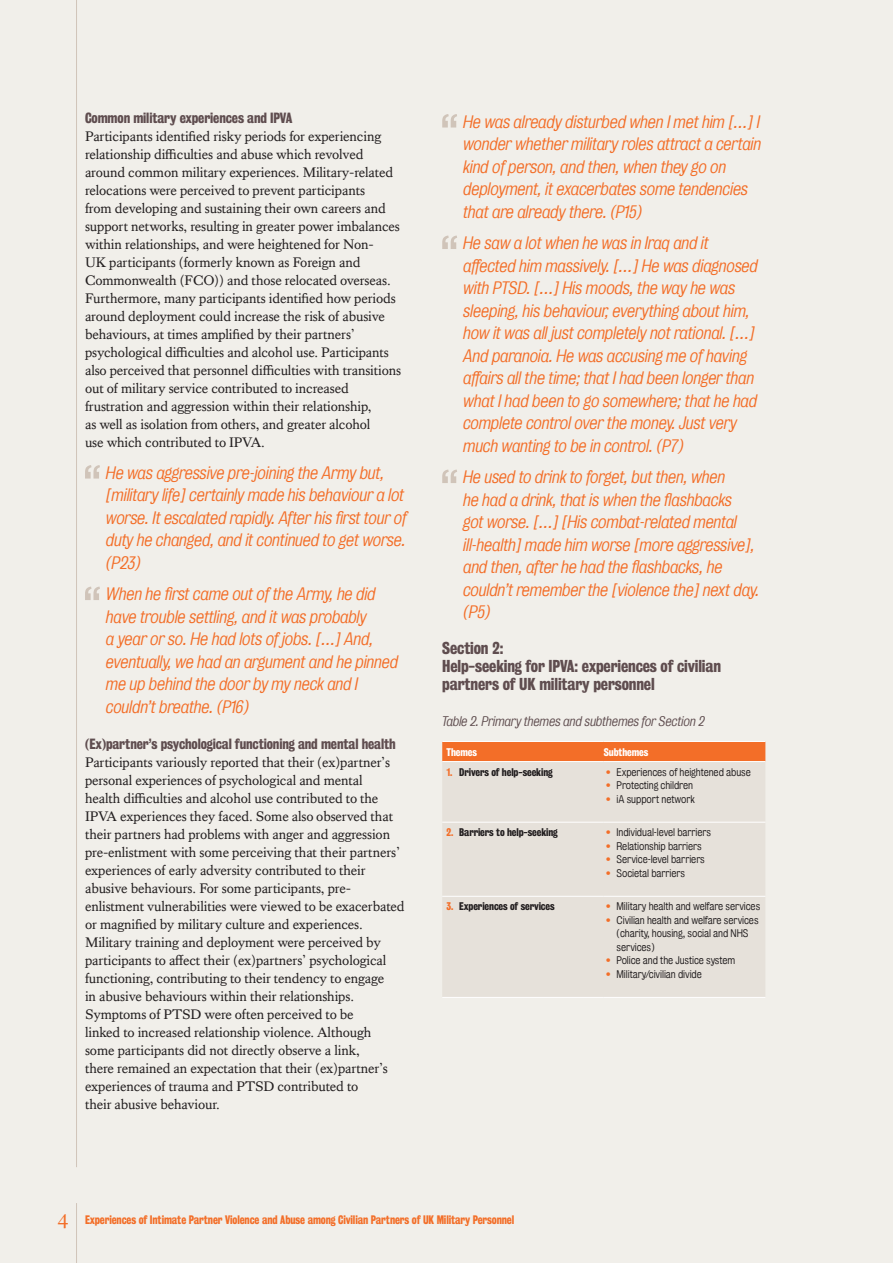
<style>
.page{position:relative;width:893px;height:1263px;background:#f1efea}
.page>*{position:absolute;margin:0;border:0;box-sizing:border-box;transform-origin:0 0}
.Main_content_-_pause{font:italic 16.5px/22.5px "Kings Bureau Grot Five One";letter-spacing:-.01em;color:#f36e28}
.Main_content_-_headi{font:15.75px/18px "Kings Bureau Grot Three Seven";letter-spacing:-.01em;color:#5f4d4f}
.t1{font:14.25px/18px "Kings Caslon Text";letter-spacing:-.01em;color:#231f20}
.Main_content_-_headi-2{font:13.5px "Kings Bureau Grot Three Seven";letter-spacing:-.01em;color:#5f4d4f}
.Main_content_-_table{font:italic 12.75px "Kings Bureau Grot Five One";letter-spacing:-.01em;color:#5f4d4f}
.t2{font:11.25px "Kings Bureau Grot Three Seven";letter-spacing:-.01em;color:#f36e28;scale:.95 1}
.t3{font:10.2px/13.5px "Kings Bureau Grot Five One";letter-spacing:-.01em;color:#231f20}
.t4{font:10.2px "Kings Bureau Grot Three Seven";letter-spacing:-.01em;color:#231f20}
.Table_heading{font:10.2px "Kings Bureau Grot Three Seven";letter-spacing:-.01em;color:#fff}
.s1{color:#f36e28}
.s2{font-family:"Kings Caslon Display";font-size:21px}
</style>
<div class="page">
<svg style="left:85px;top:465px;width:15px;height:14px"></svg>
<svg style="left:85px;top:587px;width:15px;height:13px"></svg>
<svg style="left:442px;top:114px;width:15px;height:14px"></svg>
<svg style="left:442px;top:236px;width:15px;height:13px"></svg>
<svg style="left:442px;top:470px;width:15px;height:13px"></svg>
<div style="left:442px;top:742px;width:323px;height:19px;background:#f36e28"></div>
<div style="left:442px;top:762px;width:323px;height:235px;background:#e6e1da"></div>
<hr style="left:442px;top:741px;width:162px;height:1px;background:#fff">
<hr style="left:604px;top:741px;width:161px;height:1px;background:#fff">
<hr style="left:442px;top:761px;width:162px;height:1px;background:#fff">
<hr style="left:604px;top:761px;width:161px;height:1px;background:#fff">
<hr style="left:442px;top:822px;width:162px;height:1px;background:#fff">
<hr style="left:604px;top:822px;width:161px;height:1px;background:#fff">
<hr style="left:442px;top:896px;width:162px;height:1px;background:#fff">
<hr style="left:604px;top:896px;width:161px;height:1px;background:#fff">
<hr style="left:442px;top:997px;width:162px;height:1px;background:#fff">
<hr style="left:604px;top:997px;width:161px;height:1px;background:#fff">
<hr style="left:76px;top:0;width:1px;height:1167px;background:#d0c4b9">
<hr style="left:76px;top:1203px;width:1px;height:60px;background:#d0c4b9">
<p class="Main_content_-_headi-2" style="left:85px;top:110px;width:209px">Common military experiences and IPVA</p>
<p class="t1" style="left:85px;top:127px;width:318px">Participants identified risky periods for experiencing relationship difficulties and abuse which revolved around common military experiences. Military-related relocations were perceived to prevent participants<br>from developing and sustaining their own careers and support networks, resulting in greater power imbalances within relationships, and were heightened for Non-<br>UK participants (formerly known as Foreign and Commonwealth (FCO)) and those relocated overseas.<br>Furthermore, many participants identified how periods around deployment could increase the risk of abusive behaviours, at times amplified by their partners’ psychological difficulties and alcohol use. Participants also perceived that personnel difficulties with transitions out of military service contributed to increased frustration and aggression within their relationship,<br>as well as isolation from others, and greater alcohol<br>use which contributed to IPVA.</p>
<p class="Main_content_-_pause" style="left:106px;top:461px;width:302px">He was aggressive pre-joining the Army but, [military life] certainly made his behaviour a lot worse. It escalated rapidly. After his first tour of duty he changed, and it continued to get worse. (P23)</p>
<p class="Main_content_-_pause" style="left:106px;top:583px;width:294px">When he first came out of the Army, he did have trouble settling, and it was probably<br>a year or so. He had lots of jobs. […] And, eventually, we had an argument and he pinned me up behind the door by my neck and I couldn’t breathe. (P16)</p>
<p class="Main_content_-_headi-2" style="left:85px;top:736px;width:312px">(Ex)partner’s psychological functioning and mental health</p>
<p class="t1" style="left:85px;top:753px;width:321px">Participants variously reported that their (ex)partner’s personal experiences of psychological and mental<br>health difficulties and alcohol use contributed to the IPVA experiences they faced. Some also observed that their partners had problems with anger and aggression pre-enlistment with some perceiving that their partners’ experiences of early adversity contributed to their abusive behaviours. For some participants, pre&shy;enlistment vulnerabilities were viewed to be exacerbated or magnified by military culture and experiences.<br>Military training and deployment were perceived by participants to affect their (ex)partners’ psychological functioning, contributing to their tendency to engage<br>in abusive behaviours within their relationships.<br>Symptoms of PTSD were often perceived to be<br>linked to increased relationship violence. Although<br>some participants did not directly observe a link,<br>there remained an expectation that their (ex)partner’s experiences of trauma and PTSD contributed to<br>their abusive behaviour.</p>
<p class="Main_content_-_pause" style="left:463px;top:110px;width:300px">He was already disturbed when I met him […] I wonder whether military roles attract a certain kind of person, and then, when they go on deployment, it exacerbates some tendencies that are already there. (P15)</p>
<p class="Main_content_-_pause" style="left:463px;top:232px;width:296px">He saw a lot when he was in Iraq and it affected him massively. […] He was diagnosed with PTSD. […] His moods, the way he was sleeping, his behaviour, everything about him, how it was all just completely not rational. […] And paranoia. He was accusing me of having affairs all the time; that I had been longer than what I had been to go somewhere; that he had complete control over the money. Just very much wanting to be in control. (P7)</p>
<p class="Main_content_-_pause" style="left:463px;top:466px;width:298px">He used to drink to forget, but then, when<br>he had a drink, that is when the flashbacks<br>got worse. […] [His combat-related mental ill-health] made him worse [more aggressive], and then, after he had the flashbacks, he couldn’t remember the [violence the] next day. (P5)</p>
<p class="Main_content_-_headi" style="left:442px;top:639px;width:280px">Section 2:<br>Help-seeking for IPVA: experiences of civilian partners of UK military personnel</p>
<p class="Main_content_-_table" style="left:442px;top:714px;width:264px">Table 2. Primary themes and subthemes for Section 2</p>
<p class="Table_heading" style="left:446px;top:746px;width:32px">Themes</p>
<p class="Table_heading" style="left:604px;top:746px;width:46px">Subthemes</p>
<p class="t4" style="left:446px;top:766px;width:108px"><span class="s1">1.</span> Drivers of help-seeking</p>
<p class="t3" style="left:606px;top:765px;width:146px"><span class="s1">•</span> Experiences of heightened abuse</p>
<p class="t3" style="left:606px;top:779px;width:89px"><span class="s1">•</span> Protecting children</p>
<p class="t3" style="left:606px;top:792px;width:90px"><span class="s1">•</span> iA support network</p>
<p class="t4" style="left:446px;top:826px;width:113px"><span class="s1">2.</span> Barriers to help-seeking</p>
<p class="t3" style="left:606px;top:826px;width:107px"><span class="s1">•</span> Individual-level barriers</p>
<p class="t3" style="left:606px;top:839px;width:97px"><span class="s1">•</span> Relationship barriers</p>
<p class="t3" style="left:606px;top:853px;width:100px"><span class="s1">•</span> Service-level barriers</p>
<p class="t3" style="left:606px;top:866px;width:81px"><span class="s1">•</span> Societal barriers</p>
<p class="t4" style="left:446px;top:901px;width:110px"><span class="s1">3.</span> Experiences of services</p>
<p class="t3" style="left:606px;top:900px;width:156px"><span class="s1">•</span> Military health and welfare services</p>
<p class="t3" style="left:617px;top:913px;width:144px;text-indent:-11px"><span class="s1">•</span> Civilian health and welfare services (charity, housing, social and NHS services)</p>
<p class="t3" style="left:606px;top:954px;width:131px"><span class="s1">•</span> Police and the Justice system</p>
<p class="t3" style="left:606px;top:967px;width:97px"><span class="s1">•</span> Military/civilian divide</p>
<p class="t2" style="left:58px;top:1213px;width:482px"><span class="s2">4</span> Experiences of Intimate Partner Violence and Abuse among Civilian Partners of UK Military Personnel</p>
</div>
